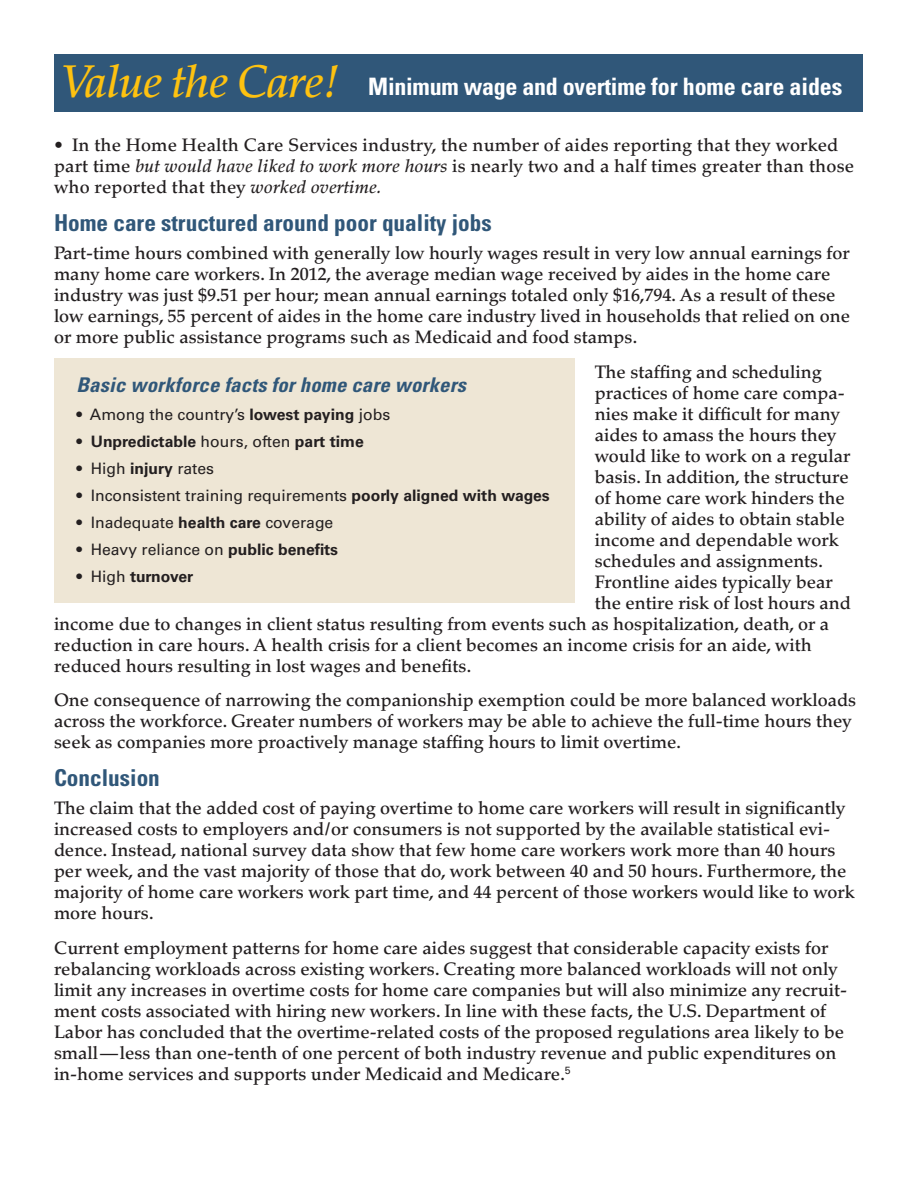
<style>
.page{position:relative;width:918px;height:1188px;background:#fff}
.page>*{position:absolute;margin:0;border:0;box-sizing:border-box;transform-origin:0 0}
.t1{font:700 condensed 24px "Univers LT Std";letter-spacing:-.01em;color:#fff}
.Subhead_B{font:700 condensed 23.25px "Univers LT Std";color:#305779}
.t2{font:italic 700 condensed 20.25px "Univers LT Std";letter-spacing:.01em;color:#305779}
.t3{font:500 18px/21px "Palatino LT Std";color:#231f20}
.t4{font:15.75px "Univers LT Std";color:#231f20}
.t5{font:700 15.75px "Univers LT Std";color:#231f20}
.s1{font-family:"Palatino LT Std";font-weight:500;font-style:italic;font-stretch:normal;font-size:45.6px;color:#fec210}
.s2{font-style:italic}
.s3{font-weight:700}
.s4{font-weight:400}
</style>
<div class="page">
<div style="left:54px;top:54px;width:808px;height:58px;background:#305779"></div>
<div style="left:54px;top:358px;width:520px;height:245px;background:#eee6d5"></div>
<p class="t1" style="left:62px;top:71px;width:782px"><span class="s1">Value the Care!</span> Minimum wage and overtime for home care aides</p>
<p class="t3" style="left:54px;top:135px;width:802px">• In the Home Health Care Services industry, the number of aides reporting that they worked part time <span class="s2">but would have liked to work more hours</span> is nearly two and a half times greater than those who reported that they <span class="s2">worked overtime.</span></p>
<p class="Subhead_B" style="left:54px;top:208px;width:439px">Home care structured around poor quality jobs</p>
<p class="t3" style="left:54px;top:243px;width:798px">Part-time hours combined with generally low hourly wages result in very low annual earnings for many home care workers. In 2012, the average median wage received by aides in the home care industry was just $9.51 per hour; mean annual earnings totaled only $16,794. As a result of these low earnings, 55 percent of aides in the home care industry lived in households that relied on one or more public assistance programs such as Medicaid and food stamps.</p>
<p class="t3" style="left:595px;top:361px;width:229px">The staffing and scheduling</p>
<p class="t3" style="left:595px;top:382px;width:252px">practices of home care compa-</p>
<p class="t3" style="left:595px;top:403px;width:247px">nies make it difficult for many</p>
<p class="t3" style="left:595px;top:424px;width:243px">aides to amass the hours they</p>
<p class="t3" style="left:595px;top:445px;width:257px">would like to work on a regular</p>
<p class="t3" style="left:595px;top:466px;width:256px">basis. In addition, the structure</p>
<p class="t3" style="left:595px;top:487px;width:252px">of home care work hinders the</p>
<p class="t3" style="left:595px;top:508px;width:252px">ability of aides to obtain stable</p>
<p class="t3" style="left:595px;top:529px;width:245px">income and dependable work</p>
<p class="t3" style="left:595px;top:550px;width:230px">schedules and assignments.</p>
<p class="t3" style="left:595px;top:571px;width:240px">Frontline aides typically bear</p>
<p class="t3" style="left:595px;top:592px;width:258px">the entire risk of lost hours and</p>
<p class="t3" style="left:54px;top:613px;width:777px">income due to changes in client status resulting from events such as hospitalization, death, or a</p>
<p class="t3" style="left:54px;top:634px;width:759px">reduction in care hours. A health crisis for a client becomes an income crisis for an aide, with</p>
<p class="t3" style="left:54px;top:655px;width:419px">reduced hours resulting in lost wages and benefits.</p>
<p class="t3" style="left:54px;top:690px;width:804px">One consequence of narrowing the companionship exemption could be more balanced workloads across the workforce. Greater numbers of workers may be able to achieve the full-time hours they seek as companies more proactively manage staffing hours to limit overtime.</p>
<p class="Subhead_B" style="left:54px;top:763px;width:107px">Conclusion</p>
<p class="t3" style="left:54px;top:798px;width:802px">The claim that the added cost of paying overtime to home care workers will result in significantly increased costs to employers and/or consumers is not supported by the available statistical evi&shy;dence. Instead, national survey data show that few home care workers work more than 40 hours per week, and the vast majority of those that do, work between 40 and 50 hours. Furthermore, the majority of home care workers work part time, and 44 percent of those workers would like to work more hours.</p>
<p class="t3" style="left:54px;top:937px;width:795px">Current employment patterns for home care aides suggest that considerable capacity exists for rebalancing workloads across existing workers. Creating more balanced workloads will not only limit any increases in overtime costs for home care companies but will also minimize any recruit&shy;ment costs associated with hiring new workers. In line with these facts, the U.S. Department of Labor has concluded that the overtime-related costs of the proposed regulations area likely to be small—less than one-tenth of one percent of both industry revenue and public expenditures on in-home services and supports under Medicaid and Medicare.<sup>5</sup></p>
<p class="t2" style="left:76px;top:372px;width:391px">Basic workforce facts for home care workers</p>
<p class="t4" style="left:76px;top:405px;width:315px">• Among the country’s <span class="s3">lowest paying</span> jobs</p>
<p class="t5" style="left:76px;top:432px;width:289px"><span class="s4">•</span> Unpredictable <span class="s4">hours, often</span> part time</p>
<p class="t4" style="left:76px;top:459px;width:139px">• High <span class="s3">injury</span> rates</p>
<p class="t4" style="left:76px;top:486px;width:475px">• Inconsistent training requirements <span class="s3">poorly aligned with wages</span></p>
<p class="t4" style="left:76px;top:513px;width:258px">• Inadequate <span class="s3">health care</span> coverage</p>
<p class="t4" style="left:76px;top:540px;width:263px">• Heavy reliance on <span class="s3">public benefits</span></p>
<p class="t5" style="left:76px;top:567px;width:118px"><span class="s4">• High</span> turnover</p>
</div>
